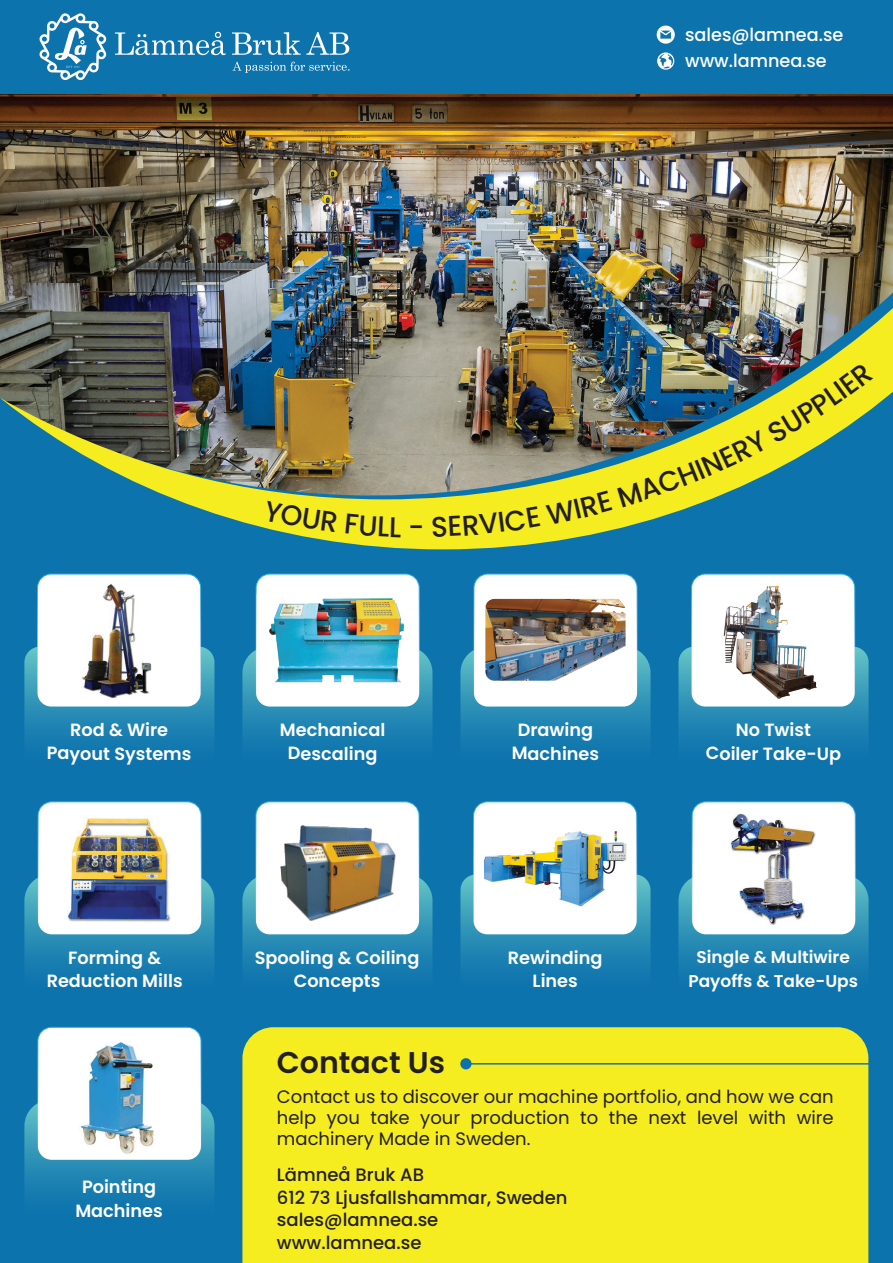
<style>
.page{position:relative;width:893px;height:1263px;background:#fff}
.page>*{position:absolute;margin:0;border:0;box-sizing:border-box;transform-origin:0 0}
.t1{font:600 30px "Poppins";color:#231f20}
.t2{font:500 28.5px "Poppins";color:#231f20}
.t3{font:18px/21px "Poppins";color:#231f20;text-align:justify}
.t4{font:500 18px/22.5px "Poppins";color:#231f20}
.t5{font:500 18px/25.5px "Poppins";color:#fff}
.t6{font:600 17.7px/23.5px "Poppins";color:#fff;text-align:center}
.t7{font:600 16.95px/23.5px "Poppins";color:#fff;text-align:center}
</style>
<div class="page">
<div style="left:0;top:549px;width:893px;height:714px;background:#0d73ad"></div>
<img style="left:0;top:93px;width:893px;height:456px">
<div style="left:0;top:0;width:893px;height:93px;background:#0d73ad"></div>
<svg style="left:233px;top:62px;width:117px;height:11px"></svg>
<svg style="left:115px;top:32px;width:111px;height:23px"></svg>
<svg style="left:232px;top:32px;width:117px;height:23px"></svg>
<svg style="left:39px;top:13px;width:68px;height:68px"></svg>
<svg style="left:657px;top:52px;width:17px;height:18px"></svg>
<svg style="left:657px;top:26px;width:18px;height:18px"></svg>
<svg style="left:242px;top:574px;width:190px;height:190px"></svg>
<div style="left:256px;top:574px;width:164px;height:133px;border:1px solid #fff;border-radius:14px"></div>
<div style="left:257px;top:588px;width:156px;height:106px;background:#fff;border-radius:7px"></div>
<img style="left:269px;top:598px;width:135px;height:85px">
<svg style="left:242px;top:802px;width:190px;height:190px"></svg>
<div style="left:256px;top:801px;width:163px;height:134px;border:1px solid #fff;border-radius:14px"></div>
<div style="left:265px;top:811px;width:145px;height:119px;background:#fff;border-radius:7px"></div>
<img style="left:280px;top:825px;width:116px;height:96px">
<svg style="left:460px;top:574px;width:190px;height:190px"></svg>
<div style="left:474px;top:574px;width:163px;height:133px;border:1px solid #fff;border-radius:14px"></div>
<img style="left:485px;top:599px;width:140px;height:82px">
<svg style="left:460px;top:802px;width:190px;height:190px"></svg>
<div style="left:473px;top:801px;width:164px;height:134px;border:1px solid #fff;border-radius:14px"></div>
<img style="left:482px;top:821px;width:149px;height:86px">
<svg style="left:24px;top:574px;width:190px;height:190px"></svg>
<div style="left:37px;top:574px;width:164px;height:133px;border:1px solid #fff;border-radius:14px"></div>
<img style="left:69px;top:582px;width:100px;height:118px">
<img style="left:24px;top:802px;width:190px;height:190px">
<div style="left:65px;top:813px;width:107px;height:111px;border:2px solid #fff;border-radius:5px"></div>
<svg style="left:24px;top:1027px;width:190px;height:191px"></svg>
<div style="left:38px;top:1027px;width:163px;height:133px;border:1px solid #fff;border-radius:14px"></div>
<img style="left:72px;top:1037px;width:94px;height:120px">
<svg style="left:678px;top:574px;width:190px;height:190px"></svg>
<div style="left:691px;top:574px;width:164px;height:133px;border:1px solid #fff;border-radius:14px"></div>
<img style="left:722px;top:579px;width:101px;height:124px">
<svg style="left:678px;top:802px;width:190px;height:190px"></svg>
<div style="left:692px;top:801px;width:164px;height:134px;border:1px solid #fff;border-radius:14px"></div>
<img style="left:719px;top:811px;width:106px;height:114px">
<div style="left:242px;top:1027px;width:626px;height:236px;background:#f5ed1f"></div>
<hr style="left:466px;top:1063px;width:407px;height:1px;background:#0d73ad">
<div style="left:460px;top:1058px;width:12px;height:11px;background:#0d73ad;border-radius:50%"></div>
<div style="left:263px;top:500px;width:75px;height:32px;background:#f5ed1f"></div>
<svg style="left:346px;top:514px;width:55px;height:23px"></svg>
<div style="left:433px;top:507px;width:107px;height:30px;background:#f5ed1f"></div>
<img style="left:546px;top:362px;width:327px;height:163px">
<p class="t5" style="left:685px;top:22px;width:160px">sales@lamnea.se www.lamnea.se</p>
<h2 class="t2" style="left:408px;top:511px;width:18px">-</h2>
<p class="t6" style="left:47px;top:718px;width:146px">Rod &amp; Wire<br>Payout Systems</p>
<p class="t6" style="left:280px;top:718px;width:107px">Mechanical<br>Descaling</p>
<p class="t6" style="left:512px;top:718px;width:89px">Drawing<br>Machines</p>
<p class="t6" style="left:706px;top:718px;width:137px">No Twist<br>Coiler Take-Up</p>
<p class="t6" style="left:47px;top:946px;width:137px">Forming &amp;<br>Reduction Mills</p>
<p class="t6" style="left:75px;top:1175px;width:89px">Pointing<br>Machines</p>
<p class="t6" style="left:255px;top:946px;width:166px">Spooling &amp; Coiling<br>Concepts</p>
<h1 class="t1" style="left:277px;top:1045px;width:170px">Contact Us</h1>
<p class="t6" style="left:508px;top:946px;width:96px">Rewinding<br>Lines</p>
<p class="t7" style="left:688px;top:945px;width:171px">Single &amp; Multiwire<br>Payoffs &amp; Take-Ups</p>
<p class="t3" style="left:277px;top:1087px;width:558px">Contact us to discover our machine portfolio, and how we can help you take your production to the next level with wire machinery Made in Sweden.</p>
<p class="t4" style="left:277px;top:1163px;width:292px">Lämneå Bruk AB<br>612 73 Ljusfallshammar, Sweden sales@lamnea.se www.lamnea.se</p>
</div>
